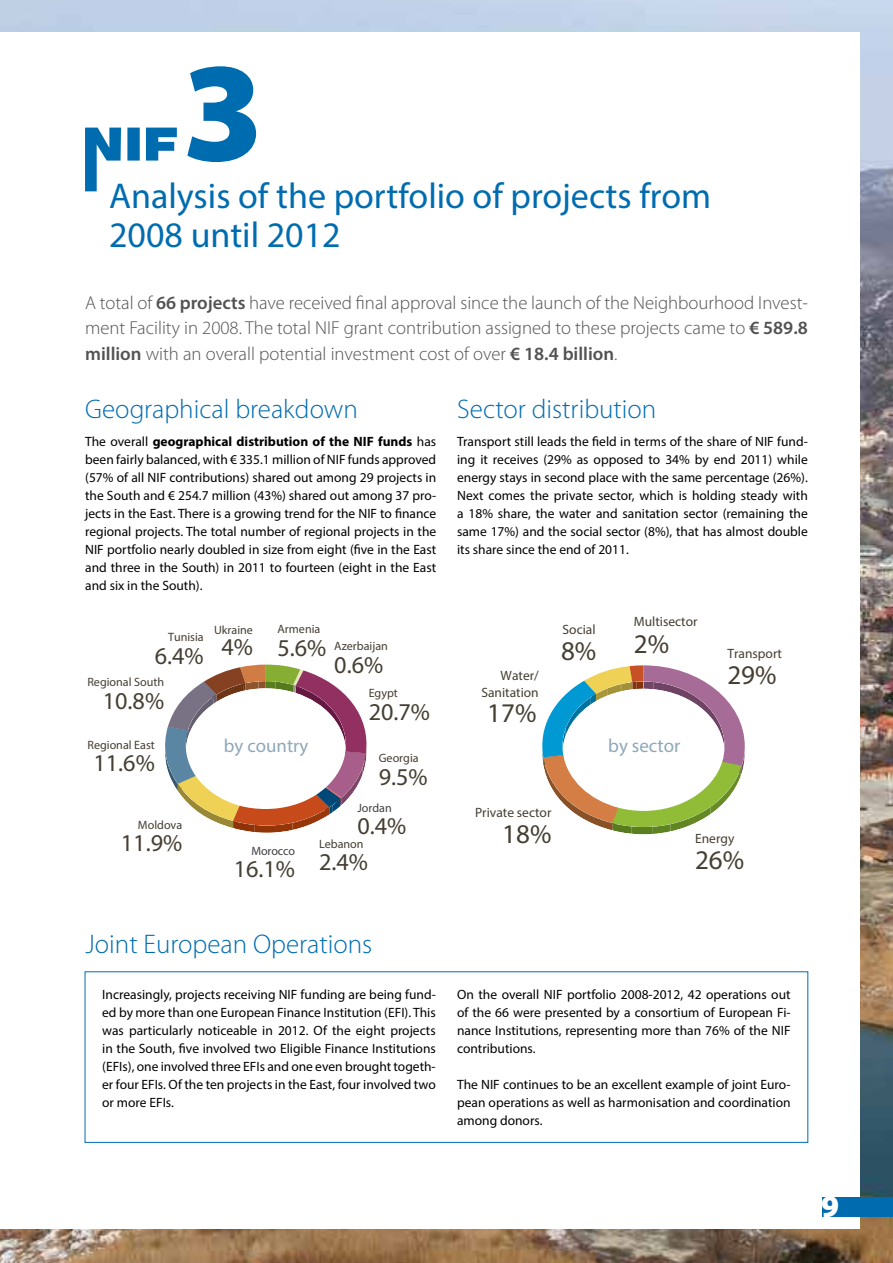
<style>
.page{position:relative;width:893px;height:1263px;background:#fff}
.page>*{position:absolute;margin:0;border:0;box-sizing:border-box;transform-origin:0 0}
.t1{font:900 142.5px "Myriad Pro";color:#006cb0}
.t2{font:36px/39px "Myriad Pro";color:#006cb0}
.t3{font:900 31.5px "Myriad Pro";color:#fff}
.t4{font:300 27px "Myriad Pro";color:#006cb0}
.t5{font:27px "Myriad Pro";color:#453e32}
.t6{font:24.15px "Myriad Pro";color:#453e32}
.t7{font:18.9px "Myriad Pro";color:#8ea8b8}
.t8{font:300 18.75px/25.5px "Myriad Pro";color:#525253;text-align:justify}
.t9{font:18.75px "Myriad Pro";color:#8ea8b8}
.t10{font:13.5px/18px "Myriad Pro";color:#000;text-align:justify}
.t11{font:13.5px/16.2px "Myriad Pro";color:#453e32;text-align:right}
.t12{font:12.15px "Myriad Pro";color:#453e32}
.t13{font:12.15px "Myriad Pro";letter-spacing:-.01em;color:#414042}
.s1{font-weight:600}
.s2{font-weight:700}
</style>
<div class="page">
<img style="left:0;top:0;width:893px;height:1263px">
<div style="left:0;top:32px;width:859px;height:1197px;background:#fff"></div>
<div style="left:822px;top:1197px;width:71px;height:19px;background:#006cb0"></div>
<svg style="left:85px;top:128px;width:92px;height:63px"></svg>
<svg style="left:165px;top:665px;width:202px;height:168px"></svg>
<svg style="left:542px;top:665px;width:203px;height:169px"></svg>
<h1 class="t1" style="left:182px;top:32px;width:83px">3</h1>
<h2 class="t2" style="left:109px;top:176px;width:603px">Analysis of the portfolio of projects from<br>2008 until 2012</h2>
<p class="t8" style="left:85px;top:290px;width:724px">A total of <span class="s1">66 projects</span> have received final approval since the launch of the Neighbourhood Invest&shy;ment Facility in 2008. The total NIF grant contribution assigned to these projects came to <span class="s1">€ 589.8 million</span> with an overall potential investment cost of over <span class="s1">€ 18.4 billion</span>.</p>
<h3 class="t4" style="left:85px;top:395px;width:274px">Geographical breakdown</h3>
<p class="t10" style="left:85px;top:432px;width:353px">The overall <span class="s2">geographical distribution of the NIF funds</span> has been fairly balanced, with € 335.1 million of NIF funds approved (57% of all NIF contributions) shared out among 29 projects in the South and € 254.7 million (43%) shared out among 37 pro&shy;jects in the East. There is a growing trend for the NIF to finance regional projects. The total number of regional projects in the NIF portfolio nearly doubled in size from eight (five in the East and three in the South) in 2011 to fourteen (eight in the East and six in the South).</p>
<p class="t12" style="left:168px;top:630px;width:37px">Tunisia</p>
<h3 class="t6" style="left:155px;top:641px;width:50px">6.4%</h3>
<p class="t12" style="left:214px;top:622px;width:40px">Ukraine</p>
<h3 class="t6" style="left:221px;top:632px;width:33px">4%</h3>
<p class="t12" style="left:277px;top:622px;width:44px">Armenia</p>
<h3 class="t6" style="left:277px;top:633px;width:50px">5.6%</h3>
<p class="t12" style="left:334px;top:638px;width:55px">Azerbaijan</p>
<h3 class="t6" style="left:334px;top:649px;width:50px">0.6%</h3>
<p class="t12" style="left:87px;top:675px;width:78px">Regional South</p>
<h3 class="t6" style="left:103px;top:686px;width:63px">10.8%</h3>
<p class="t12" style="left:369px;top:686px;width:31px">Egypt</p>
<h3 class="t6" style="left:369px;top:697px;width:63px">20.7%</h3>
<p class="t12" style="left:88px;top:737px;width:69px">Regional East</p>
<h3 class="t6" style="left:93px;top:748px;width:63px">11.6%</h3>
<h3 class="t9" style="left:224px;top:734px;width:86px">by country</h3>
<p class="t12" style="left:379px;top:751px;width:41px">Georgia</p>
<h3 class="t6" style="left:379px;top:762px;width:50px">9.5%</h3>
<p class="t13" style="left:357px;top:800px;width:36px">Jordan</p>
<p class="t12" style="left:138px;top:818px;width:46px">Moldova</p>
<h3 class="t6" style="left:121px;top:827px;width:63px">11.9%</h3>
<p class="t13" style="left:251px;top:843px;width:45px">Morocco</p>
<h3 class="t6" style="left:234px;top:854px;width:63px">16.1%</h3>
<h3 class="t6" style="left:357px;top:811px;width:50px">0.4%</h3>
<p class="t12" style="left:319px;top:836px;width:46px">Lebanon</p>
<h3 class="t6" style="left:319px;top:847px;width:50px">2.4%</h3>
<h3 class="t4" style="left:457px;top:395px;width:201px">Sector distribution</h3>
<p class="t10" style="left:457px;top:432px;width:352px">Transport still leads the field in terms of the share of NIF fund&shy;ing it receives (29% as opposed to 34% by end 2011) while energy stays in second place with the same percentage (26%).<br>Next comes the private sector, which is holding steady with a 18% share, the water and sanitation sector (remaining the same 17%) and the social sector (8%), that has almost double its share since the end of 2011.</p>
<p class="t11" style="left:481px;top:667px;width:59px">Water/<br>Sanitation</p>
<h3 class="t5" style="left:487px;top:697px;width:51px">17%</h3>
<p class="t11" style="left:563px;top:621px;width:34px">Social</p>
<h3 class="t5" style="left:561px;top:635px;width:37px">8%</h3>
<p class="t11" style="left:634px;top:613px;width:65px">Multisector</p>
<h3 class="t5" style="left:634px;top:627px;width:37px">2%</h3>
<h3 class="t7" style="left:608px;top:734px;width:73px">by sector</h3>
<p class="t11" style="left:727px;top:645px;width:56px">Transport</p>
<h3 class="t5" style="left:727px;top:658px;width:51px">29%</h3>
<p class="t11" style="left:475px;top:804px;width:78px">Private sector</p>
<h3 class="t5" style="left:502px;top:817px;width:51px">18%</h3>
<p class="t11" style="left:695px;top:830px;width:41px">Energy</p>
<h3 class="t5" style="left:695px;top:843px;width:51px">26%</h3>
<h3 class="t4" style="left:85px;top:929px;width:288px">Joint European Operations</h3>
<p class="t10" style="left:102px;top:985px;width:335px">Increasingly, projects receiving NIF funding are being fund&shy;ed by more than one European Finance Institution (EFI). This was particularly noticeable in 2012. Of the eight projects in the South, five involved two Eligible Finance Institutions (EFIs), one involved three EFIs and one even brought togeth&shy;er four EFIs. Of the ten projects in the East, four involved two or more EFIs.</p>
<p class="t10" style="left:457px;top:985px;width:335px">On the overall NIF portfolio 2008-2012, 42 operations out of the 66 were presented by a consortium of European Fi&shy;nance Institutions, representing more than 76% of the NIF contributions.</p>
<p class="t10" style="left:457px;top:1075px;width:335px">The NIF continues to be an excellent example of joint Euro&shy;pean operations as well as harmonisation and coordination among donors.</p>
<h3 class="t3" style="left:821px;top:1188px;width:20px">9</h3>
</div>
